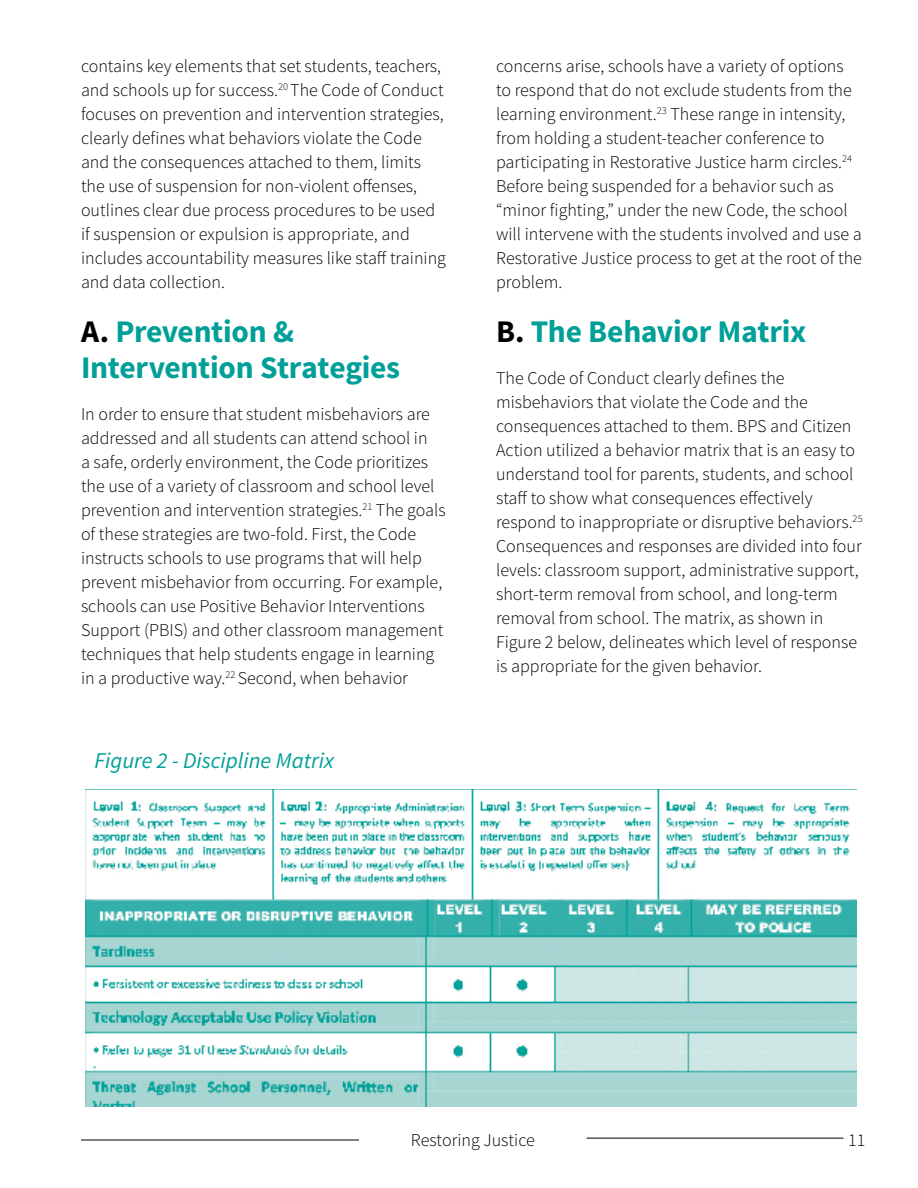
<style>
.page{position:relative;width:918px;height:1188px;background:#fff}
.page>*{position:absolute;margin:0;border:0;box-sizing:border-box;transform-origin:0 0}
.t1{font:700 31.5px/36px "Source Sans Pro";letter-spacing:-.01em;color:#00a098}
.t2{font:italic 22.5px "Source Sans Pro";color:#00a098}
.t3{font:300 18px/24px "Source Sans Pro";color:#000}
.s1{color:#000}
</style>
<div class="page">
<hr style="left:587px;top:1138px;width:257px;height:1px;background:#000">
<hr style="left:81px;top:1140px;width:278px;height:1px;background:#000">
<img style="left:85px;top:789px;width:772px;height:318px">
<p class="t3" style="left:81px;top:54px;width:367px">contains key elements that set students, teachers, and schools up for success.<sup>20</sup> The Code of Conduct focuses on prevention and intervention strategies, clearly defines what behaviors violate the Code and the consequences attached to them, limits the use of suspension for non-violent offenses, outlines clear due process procedures to be used if suspension or expulsion is appropriate, and includes accountability measures like staff training and data collection.</p>
<h1 class="t1" style="left:81px;top:315px;width:321px"><span class="s1">A.</span> Prevention &amp;<br>Intervention Strategies</h1>
<p class="t3" style="left:81px;top:402px;width:366px">In order to ensure that student misbehaviors are addressed and all students can attend school in<br>a safe, orderly environment, the Code prioritizes the use of a variety of classroom and school level prevention and intervention strategies.<sup>21</sup> The goals of these strategies are two-fold. First, the Code instructs schools to use programs that will help prevent misbehavior from occurring. For example, schools can use Positive Behavior Interventions Support (PBIS) and other classroom management techniques that help students engage in learning in a productive way.<sup>22</sup> Second, when behavior</p>
<p class="t2" style="left:94px;top:747px;width:241px">Figure 2 - Discipline Matrix</p>
<p class="t3" style="left:496px;top:54px;width:367px">concerns arise, schools have a variety of options to respond that do not exclude students from the learning environment.<sup>23</sup> These range in intensity, from holding a student-teacher conference to participating in Restorative Justice harm circles.<sup>24<br></sup>Before being suspended for a behavior such as “minor fighting,” under the new Code, the school will intervene with the students involved and use a Restorative Justice process to get at the root of the problem.</p>
<h1 class="t1" style="left:496px;top:315px;width:312px"><span class="s1">B.</span> The Behavior Matrix</h1>
<p class="t3" style="left:496px;top:366px;width:368px">The Code of Conduct clearly defines the misbehaviors that violate the Code and the consequences attached to them. BPS and Citizen Action utilized a behavior matrix that is an easy to understand tool for parents, students, and school staff to show what consequences effectively respond to inappropriate or disruptive behaviors.<sup>25<br></sup>Consequences and responses are divided into four levels: classroom support, administrative support, short-term removal from school, and long-term removal from school. The matrix, as shown in Figure 2 below, delineates which level of response is appropriate for the given behavior.</p>
<p class="t3" style="left:411px;top:1128px;width:126px">Restoring Justice</p>
<p class="t3" style="left:848px;top:1128px;width:19px">11</p>
</div>
